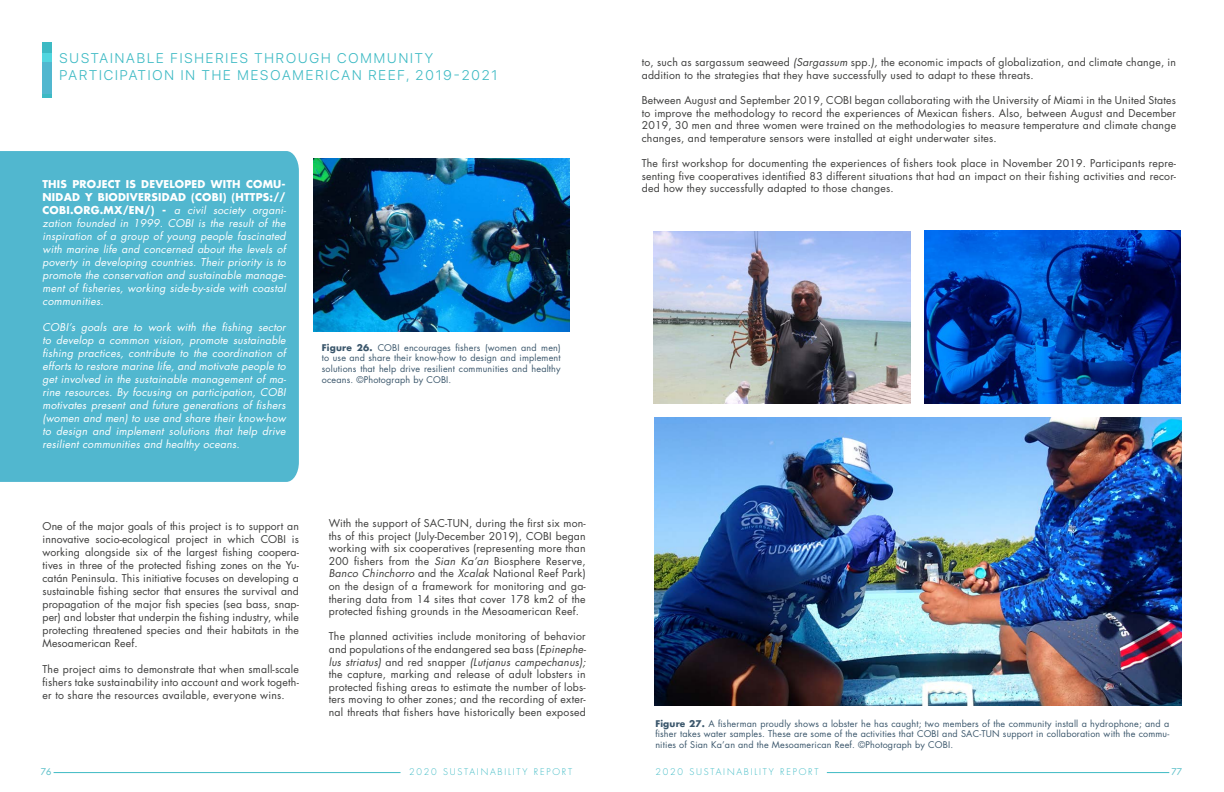
<style>
.page{position:relative;width:1224px;height:792px;background:#fff}
.page>*{position:absolute;margin:0;border:0;box-sizing:border-box;transform-origin:0 0}
.t1{font:300 14px/16.8px "SF Pro Display";letter-spacing:.14em;color:#3dbac4}
.t2{font:10.5px/12.6px "Futura Std";letter-spacing:.02em;color:#3c3c3b;text-align:justify}
.t3{font:italic 10.5px/13px "Futura Std";letter-spacing:.02em;color:#fff;text-align:justify}
.t4{font:9px/10.8px "Futura Std";letter-spacing:.02em;color:#3a566b;text-align:justify}
.t5{font:300 9px "Futura Std";letter-spacing:.2em;color:#3dbac4}
.t6{font:500 9px "Futura Std";color:#5fc1ca}
.s1{font-weight:700;font-style:normal}
.s2{font-weight:700}
.s3{font-style:italic}
</style>
<div class="page">
<hr style="left:54px;top:772px;width:347px;height:1px;background:#3dbac4">
<hr style="left:827px;top:772px;width:342px;height:1px;background:#3dbac4">
<div style="left:0;top:151px;width:299px;height:331px;background:#51b7cf"></div>
<div style="left:43px;top:43px;width:9px;height:55px;background:#3dbac4"></div>
<div style="left:43px;top:53px;width:9px;height:41px;background:#51d6df"></div>
<div style="left:43px;top:62px;width:9px;height:32px;background:#51b7cf"></div>
<img style="left:313px;top:159px;width:256px;height:172px">
<img style="left:654px;top:231px;width:256px;height:173px">
<img style="left:925px;top:230px;width:256px;height:174px">
<img style="left:654px;top:418px;width:528px;height:288px">
<h1 class="t1" style="left:60px;top:49px;width:439px">SUSTAINABLE FISHERIES THROUGH COMMUNITY<br>PARTICIPATION IN THE MESOAMERICAN REEF, 2019-2021</h1>
<p class="t3" style="left:43px;top:178px;width:245px"><span class="s1">THIS PROJECT IS DEVELOPED WITH COMU-NIDAD Y BIODIVERSIDAD (COBI) (HTTPS:// COBI.ORG.MX/EN/) -</span> a civil society organi&shy;zation founded in 1999. COBI is the result of the inspiration of a group of young people fascinated with marine life and concerned about the levels of poverty in developing countries. Their priority is to promote the conservation and sustainable manage&shy;ment of fisheries, working side-by-side with coastal communities.</p>
<p class="t3" style="left:43px;top:320px;width:245px">COBI’s goals are to work with the fishing sector to develop a common vision, promote sustainable fishing practices, contribute to the coordination of efforts to restore marine life, and motivate people to get involved in the sustainable management of ma&shy;rine resources. By focusing on participation, COBI motivates present and future generations of fishers (women and men) to use and share their know-how to design and implement solutions that help drive resilient communities and healthy oceans.</p>
<p class="t4" style="left:322px;top:342px;width:240px"><span class="s2">Figure 26.</span> COBI encourages fishers (women and men) to use and share their know-how to design and implement solutions that help drive resilient communities and healthy oceans. ©Photograph by COBI.</p>
<p class="t2" style="left:43px;top:519px;width:258px;line-height:13px">One of the major goals of this project is to support an innovative socio-ecological project in which COBI is working alongside six of the largest fishing coopera&shy;tives in three of the protected fishing zones on the Yu&shy;catán Peninsula. This initiative focuses on developing a sustainable fishing sector that ensures the survival and propagation of the major fish species (sea bass, snap&shy;per) and lobster that underpin the fishing industry, while protecting threatened species and their habitats in the Mesoamerican Reef.</p>
<p class="t2" style="left:43px;top:662px;width:258px;line-height:13px">The project aims to demonstrate that when small-scale fishers take sustainability into account and work togeth&shy;er to share the resources available, everyone wins.</p>
<p class="t2" style="left:329px;top:517px;width:258px">With the support of SAC-TUN, during the first six mon&shy;ths of this project (July-December 2019), COBI began working with six cooperatives (representing more than 200 fishers from the <span class="s3">Sian Ka’an</span> Biosphere Reserve, <span class="s3">Banco Chinchorro</span> and the <span class="s3">Xcalak</span> National Reef Park) on the design of a framework for monitoring and ga&shy;thering data from 14 sites that cover 178 km2 of the protected fishing grounds in the Mesoamerican Reef.</p>
<p class="t2" style="left:329px;top:630px;width:259px">The planned activities include monitoring of behavior and populations of the endangered sea bass (<span class="s3">Epinephe&shy;lus striatus)</span> and red snapper <span class="s3">(Lutjanus campechanus); </span>the capture, marking and release of adult lobsters in protected fishing areas to estimate the number of lobs&shy;ters moving to other zones; and the recording of exter&shy;nal threats that fishers have historically been exposed</p>
<p class="t2" style="left:642px;top:56px;width:536px">to, such as sargassum seaweed <span class="s3">(Sargassum</span> spp.<span class="s3">),</span> the economic impacts of globalization, and climate change, in addition to the strategies that they have successfully used to adapt to these threats.</p>
<p class="t2" style="left:642px;top:94px;width:536px">Between August and September 2019, COBI began collaborating with the University of Miami in the United States to improve the methodology to record the experiences of Mexican fishers. Also, between August and December 2019, 30 men and three women were trained on the methodologies to measure temperature and climate change changes, and temperature sensors were installed at eight underwater sites.</p>
<p class="t2" style="left:642px;top:157px;width:536px">The first workshop for documenting the experiences of fishers took place in November 2019. Participants repre&shy;senting five cooperatives identified 83 different situations that had an impact on their fishing activities and recor&shy;ded how they successfully adapted to those changes.</p>
<p class="t4" style="left:655px;top:718px;width:515px"><span class="s2">Figure 27.</span> A fisherman proudly shows a lobster he has caught; two members of the community install a hydrophone; and a fisher takes water samples. These are some of the activities that COBI and SAC-TUN support in collaboration with the commu&shy;nities of Sian Ka’an and the Mesoamerican Reef. ©Photograph by COBI.</p>
<p class="t6" style="left:41px;top:766px;width:12px">76</p>
<p class="t5" style="left:409px;top:767px;width:165px">2020 SUSTAINABILITY REPORT</p>
<p class="t5" style="left:655px;top:767px;width:165px">2020 SUSTAINABILITY REPORT</p>
<p class="t6" style="left:1171px;top:766px;width:12px">77</p>
</div>
